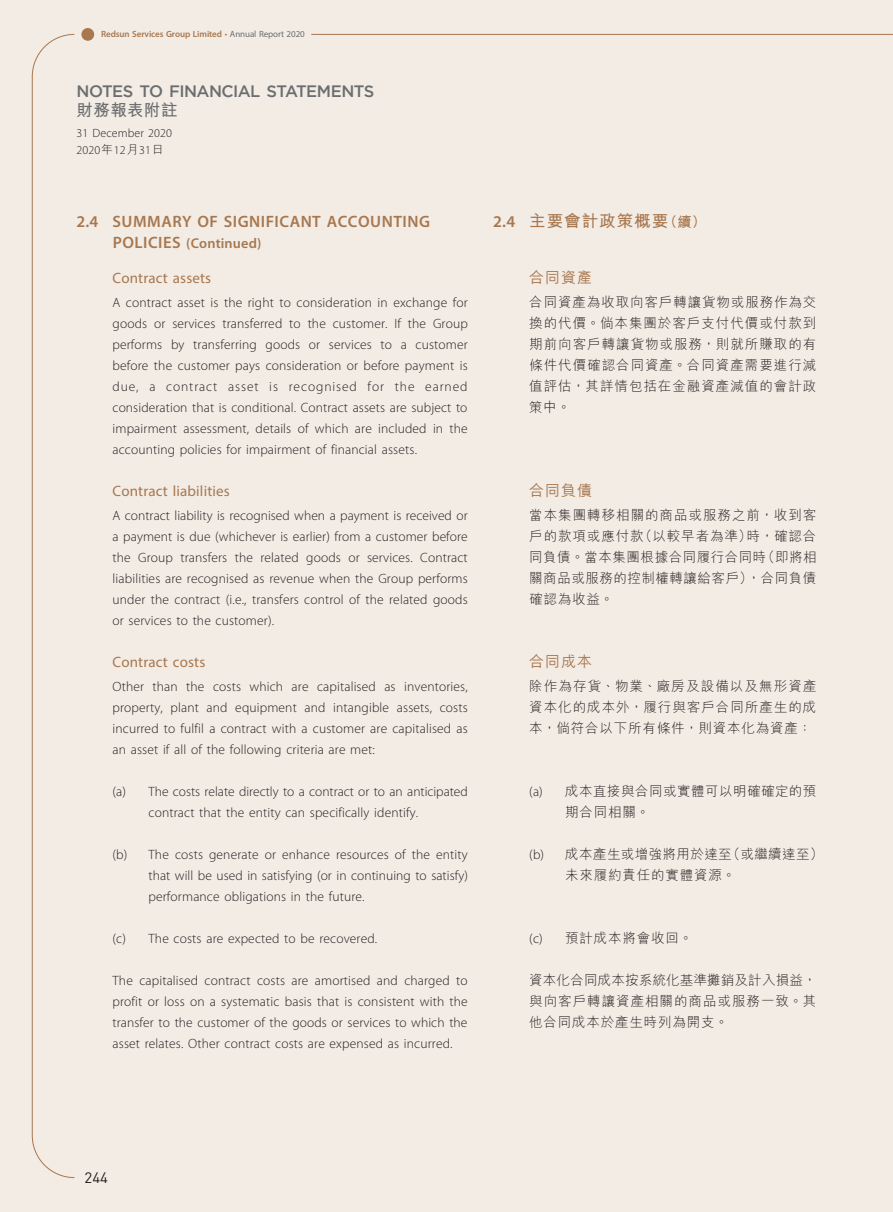
<style>
.page{position:relative;width:893px;height:1212px;background:#f3ece5}
.page>*{position:absolute;margin:0;border:0;box-sizing:border-box;transform-origin:0 0}
._03_H1{font:600 16.5px "Myriad Pro";letter-spacing:.03em;color:#a8774e}
.t1{font:500 16.5px "Gotham";letter-spacing:-.035em;color:#6c6d70}
._03_H1-2{font:700 16.5px "M Hei HK";letter-spacing:.06em;color:#a8774e}
.t2{font:700 16.5px "M Hei HK";letter-spacing:.025em;color:#6c6d70}
._04___H2{font:15px "Myriad Pro";letter-spacing:.01em;color:#a8774e}
._04___H2-2{font:500 15px "M Hei HK";letter-spacing:.06em;color:#a8774e}
.t3{font:15px "DIN Pro";color:#231f20}
._03_H1-3{font:600 14.25px "Myriad Pro";letter-spacing:.01em;color:#a8774e}
._12___P2{font:300 13.5px/21px "Myriad Pro";letter-spacing:.01em;color:#231f20;text-align:justify}
._12___P2-2{font:300 13.5px/21px "M Hei HK";letter-spacing:.075em;color:#231f20;text-align:justify}
._08____IN2{font:300 13.5px/21px "Myriad Pro";letter-spacing:.01em;color:#231f20}
._08____IN2-2{font:300 13.5px/21px "M Hei HK";letter-spacing:.035em;color:#231f20}
._08____IN2-3{font:300 13.5px "M Hei HK";letter-spacing:.06em;color:#231f20}
.t4{font:300 12px/16.6px "Myriad Pro";letter-spacing:.01em;color:#231f20}
.t5{font:600 9px "Myriad Pro";letter-spacing:-.01em;color:#a8774e}
.s1{font-weight:400}
.s2{font-weight:400;color:#6c6d70}
.s3{font-family:"M Hei HK"}
.s4{font-size:16.5px}
.s5{font-family:"Myriad Pro";font-weight:600}
.s6{font-size:14.25px}
.s7{font-family:"Myriad Pro"}
</style>
<div class="page">
<svg style="left:32px;top:34px;width:43px;height:1144px"></svg>
<hr style="left:311px;top:34px;width:582px;height:1px;background:#a8774e">
<div style="left:81px;top:28px;width:13px;height:13px;background:#a8774e;border-radius:50%"></div>
<p class="t5" style="left:101px;top:29px;width:205px">Redsun Services Group Limited <span class="s1">•</span> <span class="s2">Annual Report 2020</span></p>
<p class="t1" style="left:77px;top:82px;width:299px">NOTES TO FINANCIAL STATEMENTS</p>
<p class="t2" style="left:77px;top:98px;width:103px">財務報表附註</p>
<p class="t4" style="left:77px;top:125px;width:97px">31 December 2020<br>2020<span class="s3">年</span>12<span class="s3">月</span>31<span class="s3">日</span></p>
<p class="_03_H1" style="left:77px;top:213px;width:355px">2.4 SUMMARY OF SIGNIFICANT ACCOUNTING</p>
<p class="_03_H1-3" style="left:113px;top:236px;width:150px"><span class="s4">POLICIES</span> (Continued)</p>
<p class="_04___H2" style="left:113px;top:269px;width:100px">Contract assets</p>
<p class="_12___P2" style="left:113px;top:292px;width:357px">A contract asset is the right to consideration in exchange for goods or services transferred to the customer. If the Group performs by transferring goods or services to a customer before the customer pays consideration or before payment is due, a contract asset is recognised for the earned consideration that is conditional. Contract assets are subject to impairment assessment, details of which are included in the accounting policies for impairment of financial assets.</p>
<p class="_04___H2" style="left:113px;top:482px;width:119px">Contract liabilities</p>
<p class="_12___P2" style="left:113px;top:505px;width:357px">A contract liability is recognised when a payment is received or a payment is due (whichever is earlier) from a customer before the Group transfers the related goods or services. Contract liabilities are recognised as revenue when the Group performs under the contract (i.e., transfers control of the related goods or services to the customer).</p>
<p class="_04___H2" style="left:113px;top:653px;width:94px">Contract costs</p>
<p class="_12___P2" style="left:113px;top:676px;width:357px">Other than the costs which are capitalised as inventories, property, plant and equipment and intangible assets, costs incurred to fulfil a contract with a customer are capitalised as an asset if all of the following criteria are met:</p>
<p class="_08____IN2" style="left:149px;top:781px;width:321px;text-indent:-36px">(a) The costs relate directly to a contract or to an anticipated contract that the entity can specifically identify.</p>
<p class="_08____IN2" style="left:149px;top:844px;width:321px;text-align:justify;text-indent:-36px">(b) The costs generate or enhance resources of the entity that will be used in satisfying (or in continuing to satisfy) performance obligations in the future.</p>
<p class="_08____IN2" style="left:113px;top:928px;width:266px">(c) The costs are expected to be recovered.</p>
<p class="_12___P2" style="left:113px;top:970px;width:357px">The capitalised contract costs are amortised and charged to profit or loss on a systematic basis that is consistent with the transfer to the customer of the goods or services to which the asset relates. Other contract costs are expensed as incurred.</p>
<p class="_03_H1-2" style="left:493px;top:209px;width:214px"><span class="s5">2.4</span> 主要會計政策概要<span class="s6">（續）</span></p>
<p class="_04___H2-2" style="left:529px;top:266px;width:64px">合同資產</p>
<p class="_12___P2-2" style="left:529px;top:291px;width:289px">合同資產為收取向客戶轉讓貨物或服務作為交換的代價。倘本集團於客戶支付代價或付款到期前向客戶轉讓貨物或服務，則就所賺取的有條件代價確認合同資產。合同資產需要進行減值評估，其詳情包括在金融資產減值的會計政策中。</p>
<p class="_04___H2-2" style="left:529px;top:479px;width:64px">合同負債</p>
<p class="_12___P2-2" style="left:529px;top:504px;width:289px">當本集團轉移相關的商品或服務之前，收到客戶的款項或應付款（以較早者為準）時，確認合同負債。當本集團根據合同履行合同時（即將相關商品或服務的控制權轉讓給客戶），合同負債確認為收益。</p>
<p class="_04___H2-2" style="left:529px;top:650px;width:64px">合同成本</p>
<p class="_12___P2-2" style="left:529px;top:675px;width:289px">除作為存貨、物業、廠房及設備以及無形資產資本化的成本外，履行與客戶合同所產生的成本，倘符合以下所有條件，則資本化為資產：</p>
<p class="_08____IN2-2" style="left:565px;top:780px;width:253px;text-indent:-36px"><span class="s7">(a)</span> 成本直接與合同或實體可以明確確定的預期合同相關。</p>
<p class="_08____IN2-2" style="left:565px;top:843px;width:259px;text-indent:-36px"><span class="s7">(b)</span> 成本產生或增強將用於達至（或繼續達至）未來履約責任的實體資源。</p>
<p class="_08____IN2-3" style="left:529px;top:928px;width:165px"><span class="s7">(c)</span> 預計成本將會收回。</p>
<p class="_12___P2-2" style="left:529px;top:969px;width:289px">資本化合同成本按系統化基準攤銷及計入損益，與向客戶轉讓資產相關的商品或服務一致。其他合同成本於產生時列為開支。</p>
<p class="t3" style="left:85px;top:1167px;width:25px">244</p>
</div>
